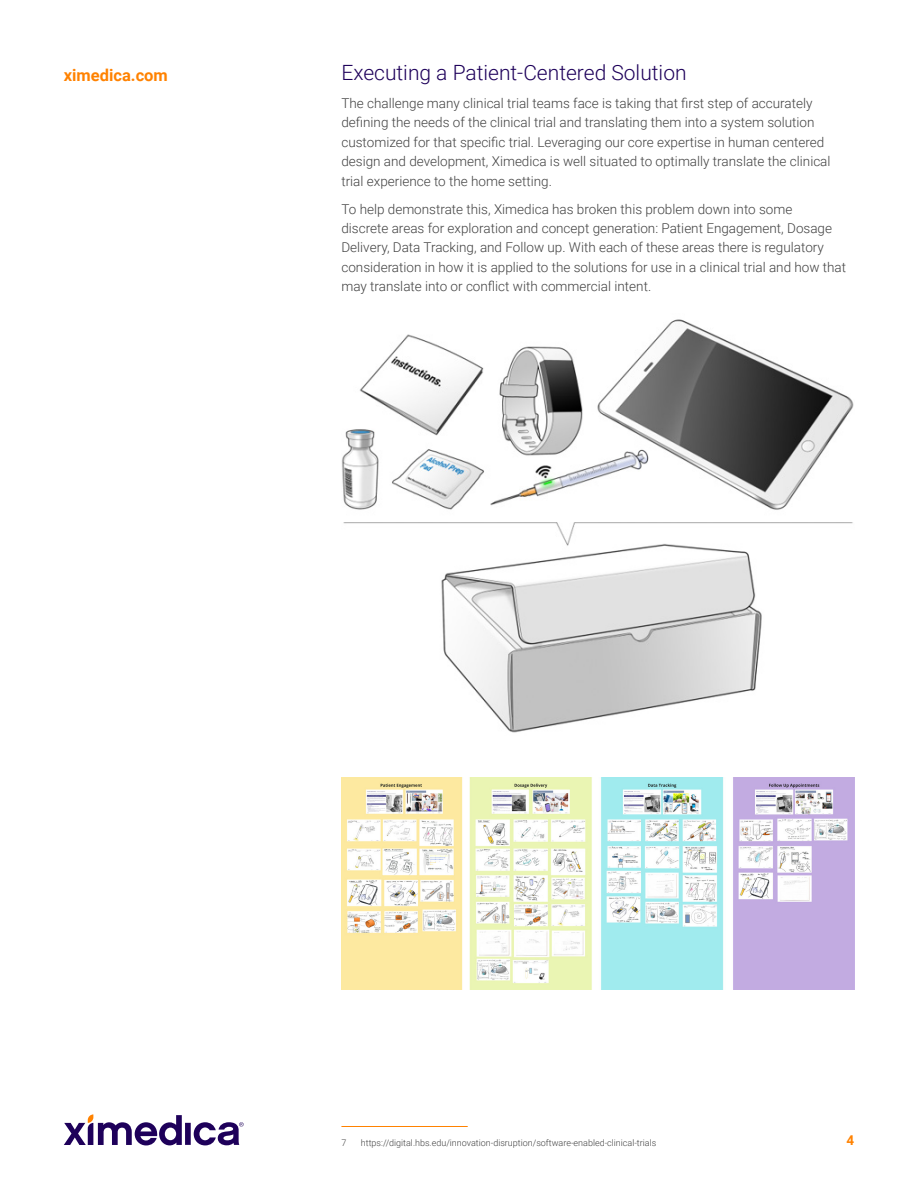
<style>
.page{position:relative;width:918px;height:1188px;background:#fff}
.page>*{position:absolute;margin:0;border:0;box-sizing:border-box;transform-origin:0 0}
.t1{font:300 21px "Roboto";color:#1e005a}
.t2{font:700 16.5px "Roboto";color:#ff8200}
.t3{font:300 13.5px/19.5px "Roboto";color:#414141}
.t4{font:700 13.5px "Roboto";color:#ff8200}
.t5{font:300 9px "Roboto";color:#414141}
</style>
<div class="page">
<svg style="left:64px;top:1114px;width:118px;height:31px"></svg>
<div style="left:185px;top:1123px;width:6px;height:22px;background:#1e005a"></div>
<svg style="left:194px;top:1122px;width:50px;height:23px"></svg>
<img style="left:341px;top:319px;width:513px;height:414px">
<img style="left:341px;top:778px;width:513px;height:212px">
<hr style="left:341px;top:1126px;width:127px;height:1px;background:#ff8200">
<p class="t2" style="left:64px;top:64px;width:106px">ximedica.com</p>
<h1 class="t1" style="left:341px;top:57px;width:347px">Executing a Patient-Centered Solution</h1>
<p class="t3" style="left:341px;top:92px;width:491px">The challenge many clinical trial teams face is taking that first step of accurately defining the needs of the clinical trial and translating them into a system solution customized for that specific trial. Leveraging our core expertise in human centered design and development, Ximedica is well situated to optimally translate the clinical trial experience to the home setting.</p>
<p class="t3" style="left:341px;top:198px;width:506px">To help demonstrate this, Ximedica has broken this problem down into some<br>discrete areas for exploration and concept generation: Patient Engagement, Dosage Delivery, Data Tracking, and Follow up. With each of these areas there is regulatory consideration in how it is applied to the solutions for use in a clinical trial and how that may translate into or conflict with commercial intent.</p>
<p class="t5" style="left:341px;top:1136px;width:6px">7</p>
<p class="t5" style="left:361px;top:1136px;width:297px">https://digital.hbs.edu/innovation-disruption/software-enabled-clinical-trials</p>
<p class="t4" style="left:846px;top:1131px;width:9px">4</p>
</div>
